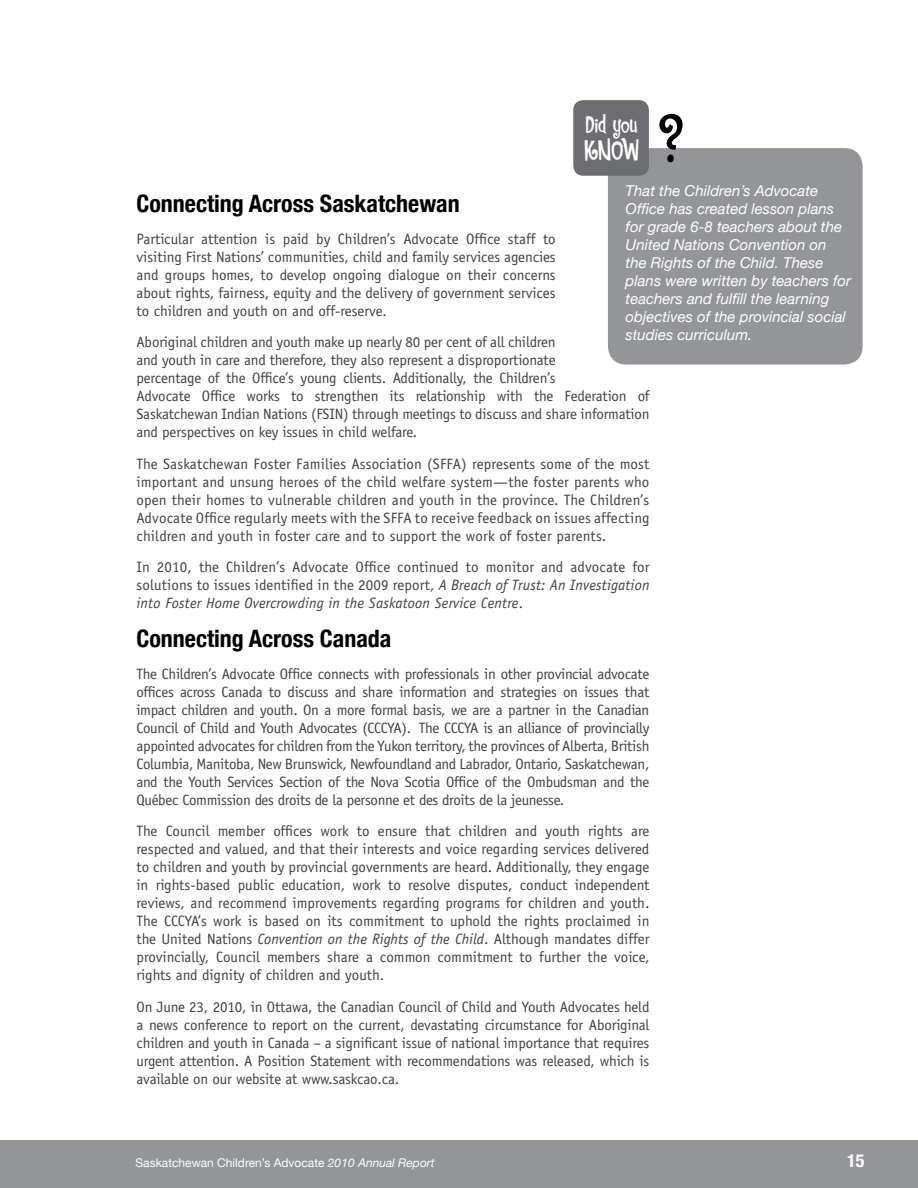
<style>
.page{position:relative;width:918px;height:1188px;background:#fff}
.page>*{position:absolute;margin:0;border:0;box-sizing:border-box;transform-origin:0 0}
.t1{font:66px "House Gen Col Countryhouse";color:#000}
.t2{font:27px "House Gen Col Countryhouse";color:#fff}
.t3{font:700 condensed 24px "Helvetica Neue";color:#000}
.t4{font:21px "House Gen Col Countryhouse";letter-spacing:-.04em;color:#fff}
.t5{font:700 condensed 18px "Helvetica Neue";color:#fff}
.t6{font:15px/18px "Officina Sans Std";letter-spacing:-.01em;color:#414042;text-align:justify}
.t7{font:italic 15px/18px "Helvetica Neue";color:#fff}
.t8{font:12px "Helvetica Neue";color:#fff}
.s1{font-style:italic}
</style>
<div class="page">
<div style="left:0;top:1141px;width:918px;height:47px;background:#939598"></div>
<div style="left:608px;top:148px;width:255px;height:216px;background:#939598;border-radius:18px"></div>
<div style="left:573px;top:100px;width:76px;height:76px;background:#6d6e71;border-radius:10px"></div>
<h1 class="t1" style="left:657px;top:96px;width:29px">?</h1>
<p class="t7" style="left:626px;top:182px;width:227px">That the Children’s Advocate<br>Office has created lesson plans for grade 6-8 teachers about the<br>United Nations Convention on the Rights of the Child. These plans were written by teachers for teachers and fulfill the learning objectives of the provincial social studies curriculum.</p>
<h3 class="t4" style="left:586px;top:111px;width:54px">Did you</h3>
<h2 class="t2" style="left:584px;top:132px;width:55px">KN OW</h2>
<h3 class="t3" style="left:136px;top:189px;width:325px">Connecting Across Saskatchewan</h3>
<p class="t6" style="left:136px;top:230px;width:421px">Particular attention is paid by Children’s Advocate Office staff to visiting First Nations’ communities, child and family services agencies and groups homes, to develop ongoing dialogue on their concerns about rights, fairness, equity and the delivery of government services to children and youth on and off-reserve.</p>
<p class="t6" style="left:136px;top:333px;width:515px;text-align:left">Aboriginal children and youth make up nearly 80 per cent of all children<br>and youth in care and therefore, they also represent a disproportionate<br>percentage of the Office’s young clients. Additionally, the Children’s<br>Advocate Office works to strengthen its relationship with the Federation of Saskatchewan Indian Nations (FSIN) through meetings to discuss and share information and perspectives on key issues in child welfare.</p>
<p class="t6" style="left:136px;top:455px;width:515px">The Saskatchewan Foster Families Association (SFFA) represents some of the most important and unsung heroes of the child welfare system—the foster parents who open their homes to vulnerable children and youth in the province. The Children’s Advocate Office regularly meets with the SFFA to receive feedback on issues affecting children and youth in foster care and to support the work of foster parents.</p>
<p class="t6" style="left:137px;top:558px;width:515px">In 2010, the Children’s Advocate Office continued to monitor and advocate for solutions to issues identified in the 2009 report, <span class="s1">A Breach of Trust: An Investigation into Foster Home Overcrowding in the Saskatoon Service Centre</span>.</p>
<h3 class="t3" style="left:136px;top:624px;width:256px">Connecting Across Canada</h3>
<p class="t6" style="left:136px;top:665px;width:515px">The Children’s Advocate Office connects with professionals in other provincial advocate offices across Canada to discuss and share information and strategies on issues that impact children and youth. On a more formal basis, we are a partner in the Canadian Council of Child and Youth Advocates (CCCYA). The CCCYA is an alliance of provincially appointed advocates for children from the Yukon territory, the provinces of Alberta, British Columbia, Manitoba, New Brunswick, Newfoundland and Labrador, Ontario, Saskatchewan, and the Youth Services Section of the Nova Scotia Office of the Ombudsman and the Québec Commission des droits de la personne et des droits de la jeunesse.</p>
<p class="t6" style="left:136px;top:822px;width:515px">The Council member offices work to ensure that children and youth rights are respected and valued, and that their interests and voice regarding services delivered to children and youth by provincial governments are heard. Additionally, they engage in rights-based public education, work to resolve disputes, conduct independent reviews, and recommend improvements regarding programs for children and youth.<br>The CCCYA’s work is based on its commitment to uphold the rights proclaimed in the United Nations <span class="s1">Convention on the Rights of the Child</span>. Although mandates differ provincially, Council members share a common commitment to further the voice, rights and dignity of children and youth.</p>
<p class="t6" style="left:136px;top:998px;width:515px">On June 23, 2010, in Ottawa, the Canadian Council of Child and Youth Advocates held a news conference to report on the current, devastating circumstance for Aboriginal children and youth in Canada – a significant issue of national importance that requires urgent attention. A Position Statement with recommendations was released, which is available on our website at www.saskcao.ca.</p>
<p class="t8" style="left:136px;top:1156px;width:301px">Saskatchewan Children’s Advocate <span class="s1">2010 Annual Report</span></p>
<p class="t5" style="left:847px;top:1150px;width:19px">15</p>
</div>
